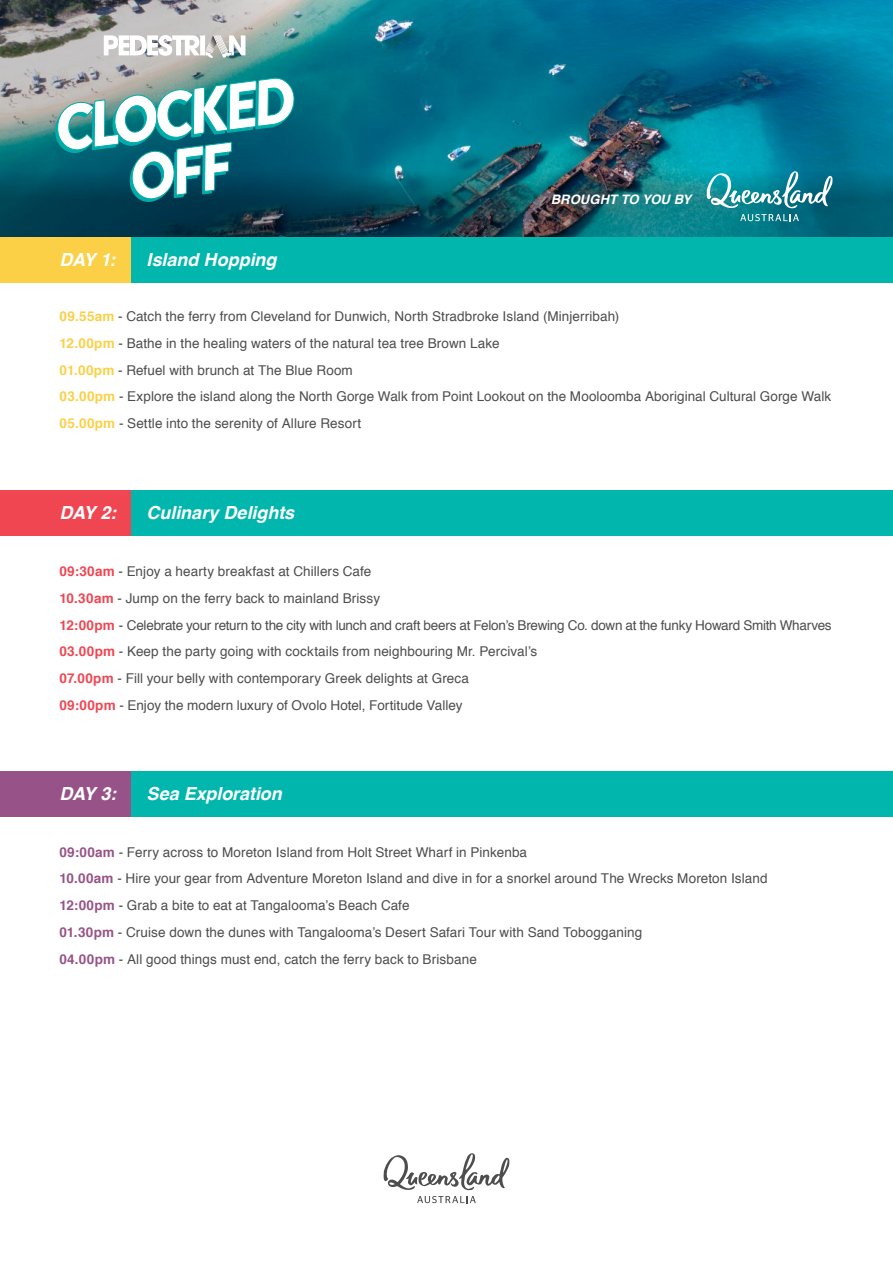
<style>
.page{position:relative;width:893px;height:1263px;background:#fff}
.page>*{position:absolute;margin:0;border:0;box-sizing:border-box;transform-origin:0 0}
.t1{font:italic 700 18px "Helvetica";letter-spacing:-.005em;color:#fff}
.t2{font:13.5px/26.7px "Helvetica";letter-spacing:.005em;color:#4d4d4d}
.t3{font:italic 700 13.05px "Helvetica";letter-spacing:.01em;color:#fff}
.s1{font-weight:700;color:#fbd047}
.s2{font-weight:700;color:#f04652}
.s3{font-weight:700;color:#975387}
</style>
<div class="page">
<img style="left:551px;top:0;width:342px;height:237px">
<svg style="left:0;top:0;width:551px;height:237px;background:#1e788c"></svg>
<img style="left:0;top:139px;width:893px;height:97px">
<svg style="left:740px;top:214px;width:59px;height:7px"></svg>
<svg style="left:707px;top:171px;width:125px;height:37px"></svg>
<svg style="left:417px;top:1196px;width:59px;height:7px"></svg>
<svg style="left:384px;top:1153px;width:125px;height:37px"></svg>
<img style="left:54px;top:0;width:242px;height:283px">
<div style="left:130px;top:237px;width:763px;height:45px;background:#00b6ad"></div>
<div style="left:0;top:237px;width:130px;height:45px;background:#fbd047"></div>
<div style="left:130px;top:490px;width:763px;height:46px;background:#00b6ad"></div>
<div style="left:0;top:490px;width:130px;height:46px;background:#f04652"></div>
<div style="left:130px;top:771px;width:763px;height:45px;background:#00b6ad"></div>
<div style="left:0;top:771px;width:130px;height:45px;background:#975387"></div>
<h1 class="t1" style="left:60px;top:245px;width:57px">DAY 1:</h1>
<h1 class="t1" style="left:147px;top:245px;width:131px">Island Hopping</h1>
<p class="t3" style="left:551px;top:189px;width:142px">BROUGHT TO YOU BY</p>
<p class="t2" style="left:60px;top:303px;width:773px"><span class="s1">09.55am</span> - Catch the ferry from Cleveland for Dunwich, North Stradbroke Island (Minjerribah)<br><span class="s1">12.00pm</span> - Bathe in the healing waters of the natural tea tree Brown Lake<br><span class="s1">01.00pm</span> - Refuel with brunch at The Blue Room<br><span class="s1">03.00pm</span> - Explore the island along the North Gorge Walk from Point Lookout on the Mooloomba Aboriginal Cultural Gorge Walk <span class="s1">05.00pm</span> - Settle into the serenity of Allure Resort</p>
<h1 class="t1" style="left:60px;top:498px;width:58px">DAY 2:</h1>
<h1 class="t1" style="left:147px;top:498px;width:149px">Culinary Delights</h1>
<p class="t2" style="left:59px;top:558px;width:774px"><span class="s2">09:30am</span> - Enjoy a hearty breakfast at Chillers Cafe<br><span class="s2">10.30am</span> - Jump on the ferry back to mainland Brissy<br><span class="s2">12:00pm</span> - Celebrate your return to the city with lunch and craft beers at Felon’s Brewing Co. down at the funky Howard Smith Wharves <span class="s2">03.00pm</span> - Keep the party going with cocktails from neighbouring Mr. Percival’s<br><span class="s2">07.00pm</span> - Fill your belly with contemporary Greek delights at Greca<br><span class="s2">09:00pm</span> - Enjoy the modern luxury of Ovolo Hotel, Fortitude Valley</p>
<h1 class="t1" style="left:60px;top:779px;width:58px">DAY 3:</h1>
<h1 class="t1" style="left:147px;top:779px;width:137px">Sea Exploration</h1>
<p class="t2" style="left:59px;top:839px;width:710px"><span class="s3">09:00am</span> - Ferry across to Moreton Island from Holt Street Wharf in Pinkenba<br><span class="s3">10.00am</span> - Hire your gear from Adventure Moreton Island and dive in for a snorkel around The Wrecks Moreton Island <span class="s3">12:00pm</span> - Grab a bite to eat at Tangalooma’s Beach Cafe<br><span class="s3">01.30pm</span> - Cruise down the dunes with Tangalooma’s Desert Safari Tour with Sand Tobogganing<br><span class="s3">04.00pm</span> - All good things must end, catch the ferry back to Brisbane</p>
</div>
